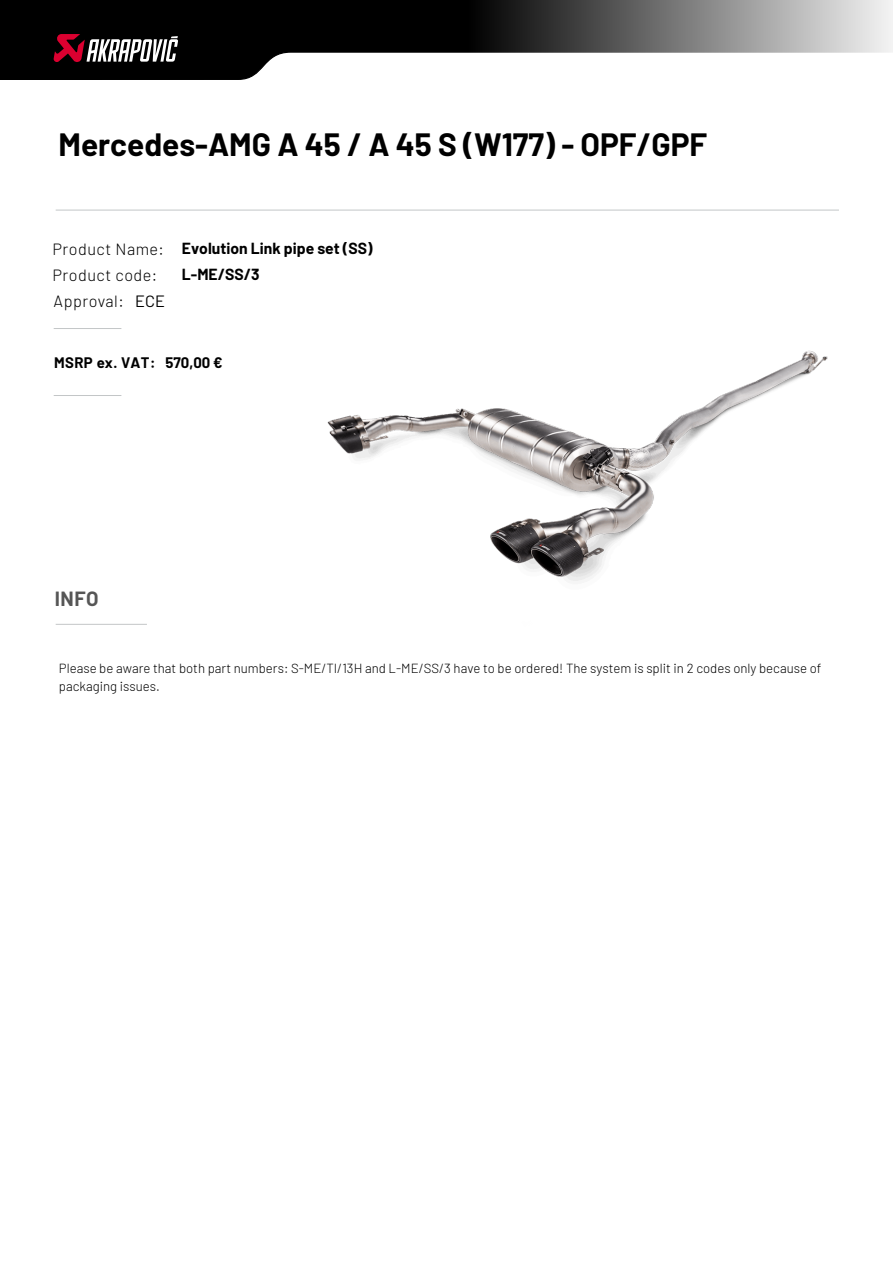
<style>
.page{position:relative;width:893px;height:1263px;background:#fff}
.page>*{position:absolute;margin:0;border:0;box-sizing:border-box;transform-origin:0 0}
.t1{font:700 31.5px "Barlow";color:#000}
.t2{font:700 20.1px "Barlow";color:#565656}
.t3{font:16.35px "Barlow";color:#000}
.t4{font:300 16.2px "Barlow";letter-spacing:.03em;color:#000}
.t5{font:700 15.75px/26.4px "Barlow";color:#000}
.t6{font:700 14.85px "Barlow";letter-spacing:.03em;color:#000}
.t7{font:700 14.85px "Barlow";color:#000}
.t8{font:300 13.2px/18px "Barlow";color:#000}
</style>
<div class="page">
<img style="left:327px;top:350px;width:501px;height:231px">
<svg style="left:0;top:0;width:893px;height:80px"></svg>
<svg style="left:53px;top:34px;width:125px;height:29px"></svg>
<hr style="left:54px;top:328px;width:67px;height:1px;background:#c3c6c7">
<hr style="left:54px;top:395px;width:67px;height:1px;background:#c3c6c7">
<hr style="left:56px;top:624px;width:91px;height:1px;background:#c3c6c7">
<hr style="left:56px;top:210px;width:783px;height:1px;background:#c3c6c7">
<h1 class="t1" style="left:58px;top:125px;width:650px">Mercedes-AMG A 45 / A 45 S (W177) - OPF/GPF</h1>
<p class="t4" style="left:53px;top:237px;width:113px">Product Name:</p>
<p class="t4" style="left:53px;top:263px;width:106px">Product code:</p>
<p class="t4" style="left:54px;top:290px;width:72px">Approval:</p>
<p class="t3" style="left:135px;top:291px;width:31px">ECE</p>
<p class="t5" style="left:182px;top:234px;width:192px">Evolution Link pipe set (SS)<br>L-ME/SS/3</p>
<p class="t6" style="left:54px;top:352px;width:103px">MSRP ex. VAT:</p>
<p class="t7" style="left:165px;top:353px;width:59px">570,00 €</p>
<h2 class="t2" style="left:55px;top:584px;width:45px">INFO</h2>
<p class="t8" style="left:59px;top:658px;width:764px">Please be aware that both part numbers: S-ME/TI/13H and L-ME/SS/3 have to be ordered! The system is split in 2 codes only because of packaging issues.</p>
</div>
